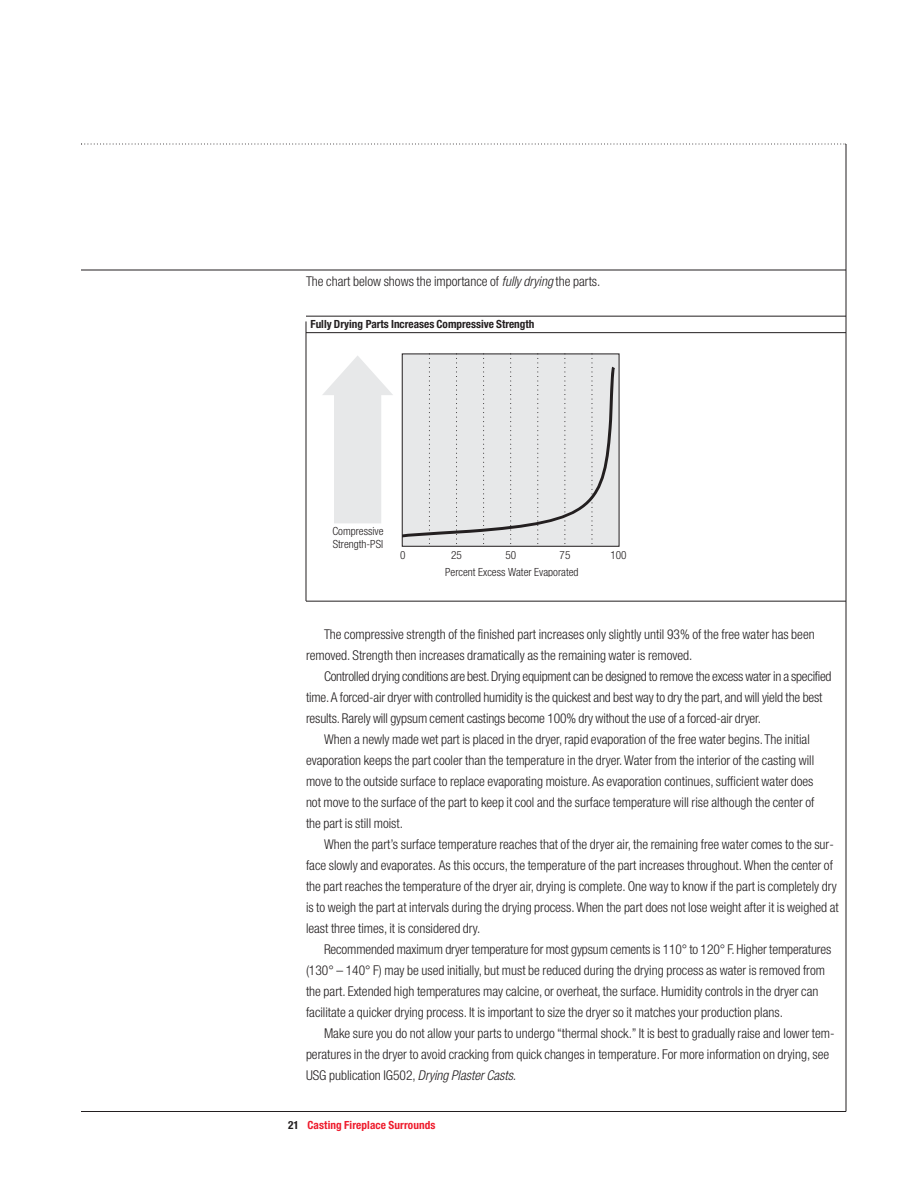
<style>
.page{position:relative;width:918px;height:1188px;background:#fff}
.page>*{position:absolute;margin:0;border:0;box-sizing:border-box;transform-origin:0 0}
.t1{font:300 condensed 13.5px/21px "Helvetica Neue";color:#231f20}
.t2{font:300 condensed 13.5px "Helvetica Neue";letter-spacing:-.02em;color:#231f20}
.t3{font:300 condensed 11.25px/13.5px "Helvetica Neue";color:#231f20}
.t4{font:700 condensed 11.25px "Helvetica Neue";color:#231f20}
.t5{font:700 condensed 11.25px "Helvetica Neue";letter-spacing:.01em;color:#ee1b2c}
.s1{font-style:italic}
.s2{color:#231f20}
</style>
<div class="page">
<hr style="left:846px;top:144px;width:1px;height:968px;background:#231f20">
<hr style="left:81px;top:1111px;width:765px;height:1px;background:#231f20">
<hr style="left:81px;top:270px;width:765px;height:1px;background:#231f20">
<hr style="left:306px;top:316px;width:540px;height:1px;background:#231f20">
<hr style="left:306px;top:332px;width:540px;height:1px;background:#231f20">
<hr style="left:306px;top:601px;width:540px;height:1px;background:#231f20">
<svg style="left:81px;top:144px;width:765px;height:1px"></svg>
<div style="left:402px;top:354px;width:213px;height:192px;background:#e7e8e9"></div>
<svg style="left:322px;top:356px;width:71px;height:167px"></svg>
<hr style="left:306px;top:321px;width:1px;height:280px;background:#231f20">
<p class="t1" style="left:306px;top:272px;width:296px">The chart below shows the importance of <span class="s1">fully drying</span> the parts.</p>
<p class="t4" style="left:310px;top:320px;width:225px">Fully Drying Parts Increases Compressive Strength</p>
<p class="t3" style="left:332px;top:525px;width:53px">Compressive<br>Strength-PSI</p>
<p class="t3" style="left:400px;top:550px;width:7px">0</p>
<p class="t3" style="left:610px;top:550px;width:18px">100</p>
<p class="t3" style="left:451px;top:550px;width:12px">25</p>
<p class="t3" style="left:505px;top:550px;width:12px">50</p>
<p class="t3" style="left:560px;top:550px;width:12px">75</p>
<p class="t3" style="left:445px;top:566px;width:135px">Percent Excess Water Evaporated</p>
<p class="t1" style="left:306px;top:625px;width:510px;text-indent:18px">The compressive strength of the finished part increases only slightly until 93% of the free water has been removed. Strength then increases dramatically as the remaining water is removed.</p>
<p class="t2" style="left:324px;top:671px;width:509px">Controlled drying conditions are best.Drying equipment can be designed to remove the excess water in a specified</p>
<p class="t1" style="left:306px;top:688px;width:518px">time.A forced-air dryer with controlled humidity is the quickest and best way to dry the part, and will yield the best</p>
<p class="t1" style="left:306px;top:709px;width:457px">results. Rarely will gypsum cement castings become 100% dry without the use of a forced-air dryer.</p>
<p class="t1" style="left:324px;top:730px;width:487px">When a newly made wet part is placed in the dryer, rapid evaporation of the free water begins.The initial</p>
<p class="t1" style="left:306px;top:751px;width:510px">evaporation keeps the part cooler than the temperature in the dryer.Water from the interior of the casting will</p>
<p class="t1" style="left:306px;top:772px;width:509px">move to the outside surface to replace evaporating moisture.As evaporation continues, sufficient water does</p>
<p class="t1" style="left:306px;top:793px;width:510px">not move to the surface of the part to keep it cool and the surface temperature will rise although the center of</p>
<p class="t1" style="left:306px;top:814px;width:99px">the part is still moist.</p>
<p class="t1" style="left:324px;top:835px;width:511px">When the part’s surface temperature reaches that of the dryer air, the remaining free water comes to the sur-</p>
<p class="t1" style="left:306px;top:856px;width:528px">face slowly and evaporates. As this occurs, the temperature of the part increases throughout.When the center of</p>
<p class="t1" style="left:306px;top:877px;width:532px">the part reaches the temperature of the dryer air, drying is complete. One way to know if the part is completely dry</p>
<p class="t1" style="left:306px;top:898px;width:534px">is to weigh the part at intervals during the drying process.When the part does not lose weight after it is weighed at</p>
<p class="t1" style="left:306px;top:919px;width:176px">least three times, it is considered dry.</p>
<p class="t1" style="left:324px;top:940px;width:509px">Recommended maximum dryer temperature for most gypsum cements is 110° to 120° F. Higher temperatures</p>
<p class="t1" style="left:306px;top:961px;width:521px">(130° – 140° F) may be used initially, but must be reduced during the drying process as water is removed from</p>
<p class="t1" style="left:306px;top:982px;width:514px">the part. Extended high temperatures may calcine, or overheat, the surface. Humidity controls in the dryer can</p>
<p class="t1" style="left:306px;top:1003px;width:479px">facilitate a quicker drying process. It is important to size the dryer so it matches your production plans.</p>
<p class="t1" style="left:324px;top:1024px;width:512px">Make sure you do not allow your parts to undergo “thermal shock.” It is best to gradually raise and lower tem-</p>
<p class="t1" style="left:306px;top:1045px;width:525px">peratures in the dryer to avoid cracking from quick changes in temperature. For more information on drying, see</p>
<p class="t1" style="left:306px;top:1066px;width:212px">USG publication IG502, <span class="s1">Drying Plaster Casts.</span></p>
<p class="t5" style="left:288px;top:1120px;width:149px"><span class="s2">21</span> Casting Fireplace Surrounds</p>
</div>
